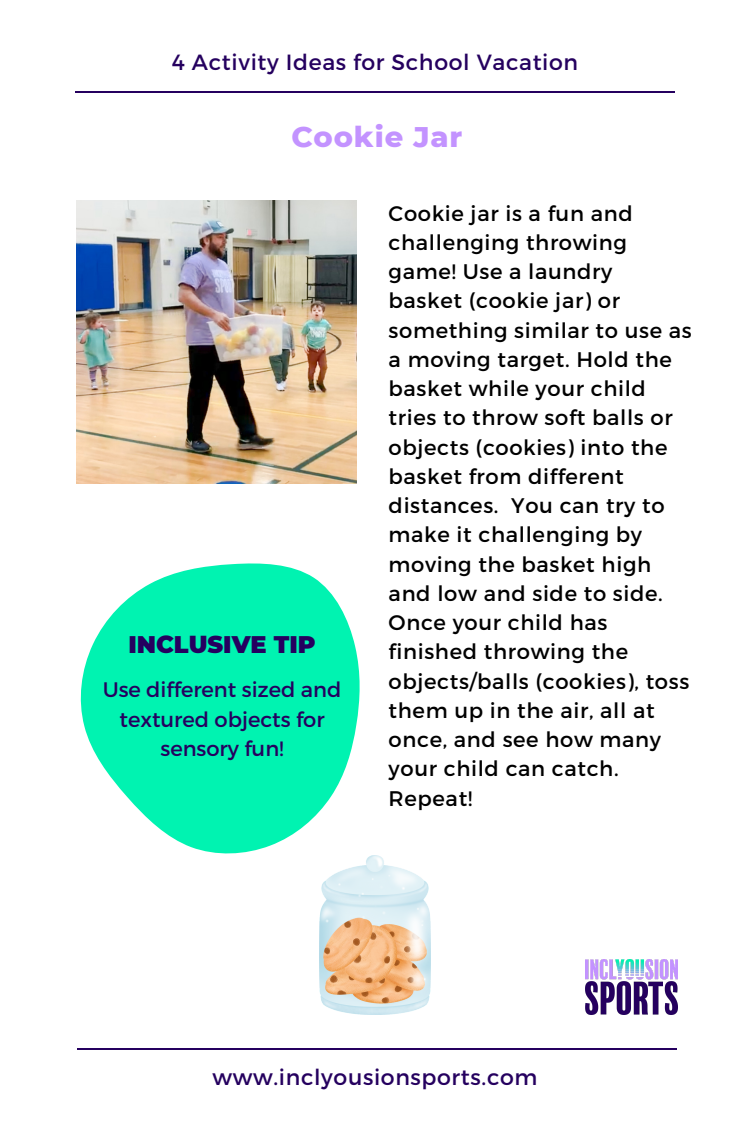
<style>
.page{position:relative;width:750px;height:1125px;background:#fff}
.page>*{position:absolute;margin:0;border:0;box-sizing:border-box;transform-origin:0 0}
.t1{font:800 29px "Montserrat";letter-spacing:.03em;color:#c393ff}
.t2{font:900 24px "Montserrat";color:#25005f}
.t3{font:22px "Montserrat";letter-spacing:.03em;color:#25005f}
.t4{font:21.1px/29.2px "Montserrat";letter-spacing:.03em;color:#000}
.t5{font:21px/29.2px "Montserrat";color:#25005f;text-align:center}
</style>
<div class="page">
<hr style="left:75px;top:91px;width:600px;height:2px;background:#25005f">
<hr style="left:77px;top:1048px;width:600px;height:2px;background:#25005f">
<img style="left:77px;top:200px;width:280px;height:284px">
<img style="left:586px;top:959px;width:91px;height:55px">
<svg style="left:80px;top:563px;width:280px;height:291px;fill:#00f3b1"></svg>
<img style="left:319px;top:855px;width:112px;height:159px">
<p class="t3" style="left:172px;top:48px;width:408px">4 Activity Ideas for School Vacation</p>
<h1 class="t1" style="left:291px;top:119px;width:173px">Cookie Jar</h1>
<p class="t2" style="left:128px;top:630px;width:189px">INCLUSIVE TIP</p>
<p class="t5" style="left:103px;top:674px;width:240px">Use different sized and textured objects for sensory fun!</p>
<p class="t4" style="left:389px;top:197px;width:305px">Cookie jar is a fun and challenging throwing game! Use a laundry<br>basket (cookie jar) or something similar to use as a moving target. Hold the basket while your child tries to throw soft balls or objects (cookies) into the basket from different distances. You can try to make it challenging by moving the basket high and low and side to side.<br>Once your child has finished throwing the objects/balls (cookies), toss them up in the air, all at once, and see how many your child can catch.<br>Repeat!</p>
<p class="t3" style="left:213px;top:1063px;width:326px">www.inclyousionsports.com</p>
</div>
